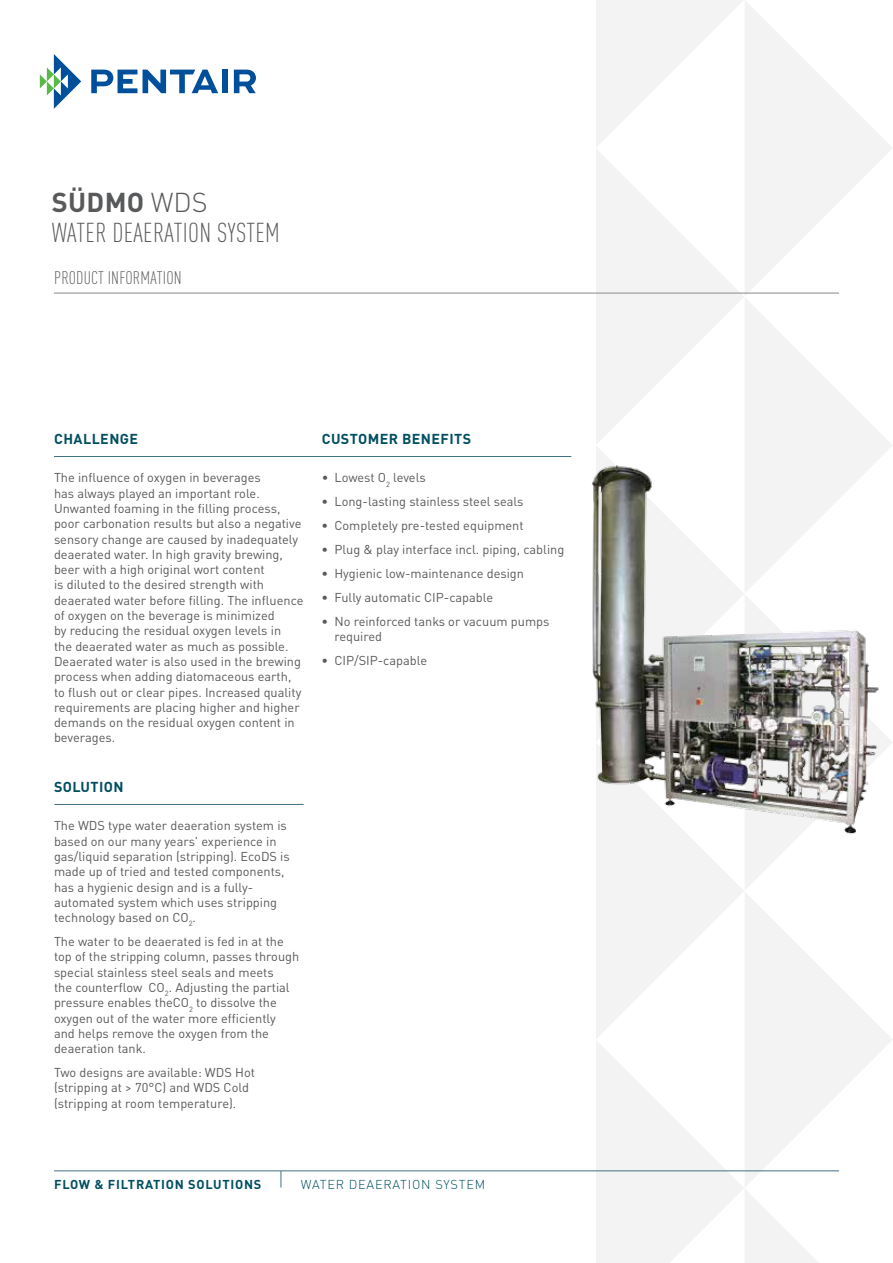
<style>
.page{position:relative;width:893px;height:1263px;background:#fff}
.page>*{position:absolute;margin:0;border:0;box-sizing:border-box;transform-origin:0 0}
.t1{font:300 condensed 27px "DIN Pro";letter-spacing:.01em;color:#58595b}
.t2{font:700 27px "DIN Pro";letter-spacing:.01em;color:#58595b}
.t3{font:300 condensed 18px "DIN Pro";letter-spacing:.01em;color:#58595b}
.t4{font:700 14.25px "DIN Pro";letter-spacing:.03em;color:#004f61}
.t5{font:12.75px/15.3px "DIN Pro";color:#58595b}
.t6{font:700 12.75px "DIN Pro";letter-spacing:.06em;color:#004f61}
.t7{font:300 12.75px "DIN Pro";letter-spacing:.06em;color:#004f61}
.s1{font-weight:300}
</style>
<div class="page">
<svg style="left:596px;top:0;width:296px;height:148px"></svg>
<svg style="left:596px;top:148px;width:296px;height:297px"></svg>
<svg style="left:596px;top:742px;width:296px;height:430px"></svg>
<svg style="left:596px;top:1039px;width:237px;height:224px;fill:#f3f3f3"></svg>
<hr style="left:54px;top:1170px;width:785px;height:1px;background:#417283">
<svg style="left:281px;top:1171px;width:1px;height:16px"></svg>
<svg style="left:40px;top:54px;width:41px;height:55px"></svg>
<svg style="left:91px;top:70px;width:46px;height:23px"></svg>
<svg style="left:143px;top:70px;width:75px;height:23px"></svg>
<div style="left:222px;top:70px;width:6px;height:23px;background:#004f9a"></div>
<svg style="left:234px;top:70px;width:22px;height:23px"></svg>
<hr style="left:54px;top:293px;width:785px;height:1px;background:#888a8d">
<hr style="left:54px;top:456px;width:517px;height:1px;background:#417283">
<img style="left:592px;top:448px;width:291px;height:409px">
<hr style="left:54px;top:804px;width:250px;height:1px;background:#417283">
<h1 class="t2" style="left:52px;top:180px;width:157px">SÜDMO <span class="s1">WDS</span></h1>
<h1 class="t1" style="left:52px;top:214px;width:229px">WATER DEAERATION SYSTEM</h1>
<h2 class="t3" style="left:54px;top:265px;width:129px">PRODUCT INFORMATION</h2>
<p class="t4" style="left:54px;top:427px;width:86px">CHALLENGE</p>
<p class="t5" style="left:54px;top:469px;width:251px">The influence of oxygen in beverages<br>has always played an important role.<br>Unwanted foaming in the filling process, poor carbonation results but also a negative sensory change are caused by inadequately deaerated water. In high gravity brewing, beer with a high original wort content<br>is diluted to the desired strength with deaerated water before filling. The influence of oxygen on the beverage is minimized<br>by reducing the residual oxygen levels in<br>the deaerated water as much as possible.<br>Deaerated water is also used in the brewing process when adding diatomaceous earth, to flush out or clear pipes. Increased quality requirements are placing higher and higher demands on the residual oxygen content in beverages.</p>
<p class="t4" style="left:54px;top:775px;width:71px">SOLUTION</p>
<p class="t5" style="left:54px;top:817px;width:237px">The WDS type water deaeration system is based on our many years' experience in gas/liquid separation (stripping). EcoDS is made up of tried and tested components, has a hygienic design and is a fully&shy;automated system which uses stripping technology based on CO<sub>2</sub>.</p>
<p class="t5" style="left:54px;top:932px;width:247px">The water to be deaerated is fed in at the top of the stripping column, passes through special stainless steel seals and meets<br>the counterflow CO<sub>2</sub>. Adjusting the partial pressure enables theCO<sub>2</sub> to dissolve the oxygen out of the water more efficiently and helps remove the oxygen from the deaeration tank.</p>
<p class="t5" style="left:54px;top:1063px;width:202px">Two designs are available: WDS Hot (stripping at &gt; 70°C) and WDS Cold (stripping at room temperature).</p>
<p class="t4" style="left:322px;top:427px;width:151px">CUSTOMER BENEFITS</p>
<p class="t5" style="left:322px;top:469px;width:106px">• Lowest O<sub>2</sub> levels</p>
<p class="t5" style="left:322px;top:493px;width:203px">• Long-lasting stainless steel seals</p>
<p class="t5" style="left:322px;top:517px;width:204px">• Completely pre-tested equipment</p>
<p class="t5" style="left:322px;top:541px;width:244px">• Plug &amp; play interface incl. piping, cabling</p>
<p class="t5" style="left:322px;top:565px;width:204px">• Hygienic low-maintenance design</p>
<p class="t5" style="left:322px;top:589px;width:173px">• Fully automatic CIP-capable</p>
<p class="t5" style="left:334px;top:612px;width:217px;text-indent:-13px">• No reinforced tanks or vacuum pumps required</p>
<p class="t5" style="left:322px;top:652px;width:107px">• CIP/SIP-capable</p>
<p class="t6" style="left:54px;top:1174px;width:209px">FLOW &amp; FILTRATION SOLUTIONS</p>
<p class="t7" style="left:301px;top:1174px;width:186px">WATER DEAERATION SYSTEM</p>
</div>
